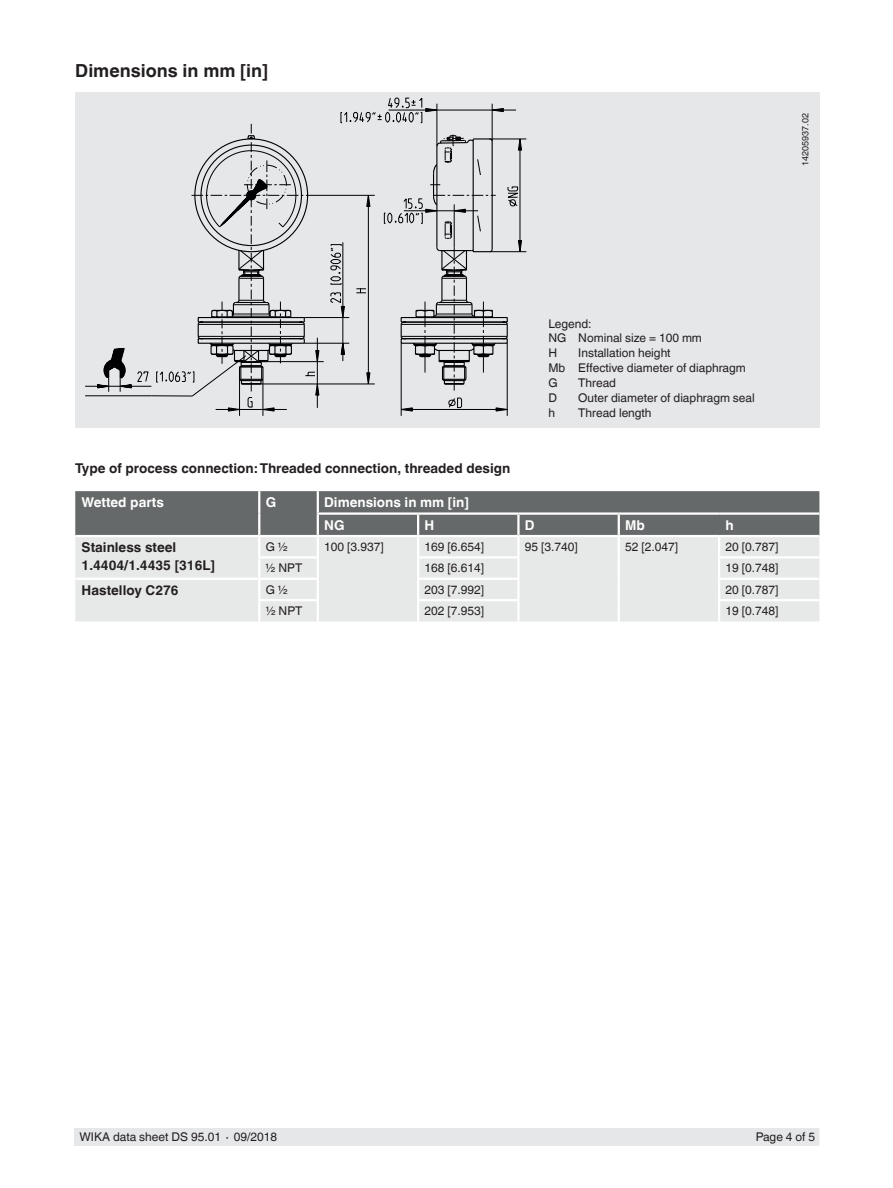
<style>
.page{position:relative;width:893px;height:1188px;background:#fff}
.page>*{position:absolute;margin:0;border:0;box-sizing:border-box;transform-origin:0 0}
.t1{font:700 18px "Helvetica World";color:#231f20}
.t2{font:700 13.5px/18px "Helvetica World";color:#231f20}
.t3{font:700 13.5px/22.5px "Helvetica World";color:#fff}
.t4{font:12px/14.9px "Helvetica World";color:#231f20}
.t5{font:9px "Helvetica World";color:#231f20}
</style>
<div class="page">
<div style="left:75px;top:1128px;width:744px;height:17px;background:#e6e7e9"></div>
<div style="left:75px;top:599px;width:744px;height:23px;background:#e7e9e8"></div>
<hr style="left:718px;top:601px;width:2px;height:21px;background:#fff">
<hr style="left:258px;top:601px;width:2px;height:21px;background:#fff">
<hr style="left:417px;top:599px;width:103px;height:2px;background:#fff">
<hr style="left:258px;top:599px;width:61px;height:2px;background:#fff">
<hr style="left:718px;top:599px;width:101px;height:2px;background:#fff">
<hr style="left:417px;top:601px;width:2px;height:21px;background:#fff">
<hr style="left:517px;top:601px;width:3px;height:21px;background:#fff">
<hr style="left:618px;top:579px;width:2px;height:21px;background:#fff">
<hr style="left:618px;top:600px;width:2px;height:22px;background:#fff">
<svg style="left:75px;top:491px;width:744px;height:108px;background:#b6b9b8"></svg>
<hr style="left:317px;top:601px;width:2px;height:21px;background:#fff">
<div style="left:75px;top:92px;width:744px;height:336px;background:#e6e7e9"></div>
<hr style="left:85px;top:386px;width:66px;height:1px;background:#000002">
<hr style="left:85px;top:396px;width:66px;height:1px;background:#000002">
<svg style="left:97px;top:97px;width:430px;height:319px"></svg>
<h1 class="t1" style="left:75px;top:60px;width:194px">Dimensions in mm [in]</h1>
<p class="t5" style="left:800px;top:166px;width:54px;rotate:-90deg">14205937.02</p>
<p class="t4" style="left:548px;top:316px;width:155px">Legend:<br>NG Nominal size = 100 mm<br>H</p>
<p class="t4" style="left:548px;top:345px;width:199px;text-indent:30px">Installation height<br>Mb Effective diameter of diaphragm<br>G</p>
<p class="t4" style="left:578px;top:376px;width:39px">Thread</p>
<p class="t4" style="left:548px;top:391px;width:10px">D</p>
<p class="t4" style="left:578px;top:391px;width:178px">Outer diameter of diaphragm seal</p>
<p class="t4" style="left:548px;top:406px;width:8px">h</p>
<p class="t4" style="left:578px;top:406px;width:75px">Thread length</p>
<p class="t2" style="left:75px;top:459px;width:437px">Type of process connection: Threaded connection, threaded design</p>
<p class="t3" style="left:82px;top:491px;width:84px">Wetted parts</p>
<p class="t3" style="left:266px;top:491px;width:12px">G</p>
<p class="t3" style="left:324px;top:491px;width:146px">Dimensions in mm [in]<br>NG</p>
<p class="t3" style="left:424px;top:514px;width:11px">H</p>
<p class="t3" style="left:525px;top:514px;width:11px">D</p>
<p class="t3" style="left:625px;top:514px;width:21px">Mb</p>
<p class="t3" style="left:725px;top:514px;width:10px">h</p>
<p class="t2" style="left:82px;top:538px;width:135px">Stainless steel<br>1.4404/1.4435 [316L]</p>
<p class="t4" style="left:266px;top:539px;width:24px">G ½</p>
<p class="t4" style="left:324px;top:539px;width:61px">100 [3.937]</p>
<p class="t4" style="left:424px;top:539px;width:61px">169 [6.654]</p>
<p class="t4" style="left:525px;top:539px;width:54px">95 [3.740]</p>
<p class="t4" style="left:625px;top:539px;width:54px">52 [2.047]</p>
<p class="t4" style="left:725px;top:539px;width:54px">20 [0.787]</p>
<p class="t4" style="left:266px;top:561px;width:38px">½ NPT</p>
<p class="t4" style="left:424px;top:561px;width:61px">168 [6.614]</p>
<p class="t4" style="left:725px;top:561px;width:54px">19 [0.748]</p>
<p class="t2" style="left:82px;top:581px;width:99px">Hastelloy C276</p>
<p class="t4" style="left:266px;top:582px;width:24px">G ½</p>
<p class="t4" style="left:424px;top:582px;width:61px">203 [7.992]</p>
<p class="t4" style="left:725px;top:582px;width:54px">20 [0.787]</p>
<p class="t4" style="left:266px;top:604px;width:38px">½ NPT</p>
<p class="t4" style="left:424px;top:604px;width:61px">202 [7.953]</p>
<p class="t4" style="left:725px;top:604px;width:54px">19 [0.748]</p>
<p class="t4" style="left:80px;top:1130px;width:199px">WIKA data sheet DS 95.01 ∙ 09/2018</p>
<p class="t4" style="left:756px;top:1130px;width:61px">Page 4 of 5</p>
</div>
